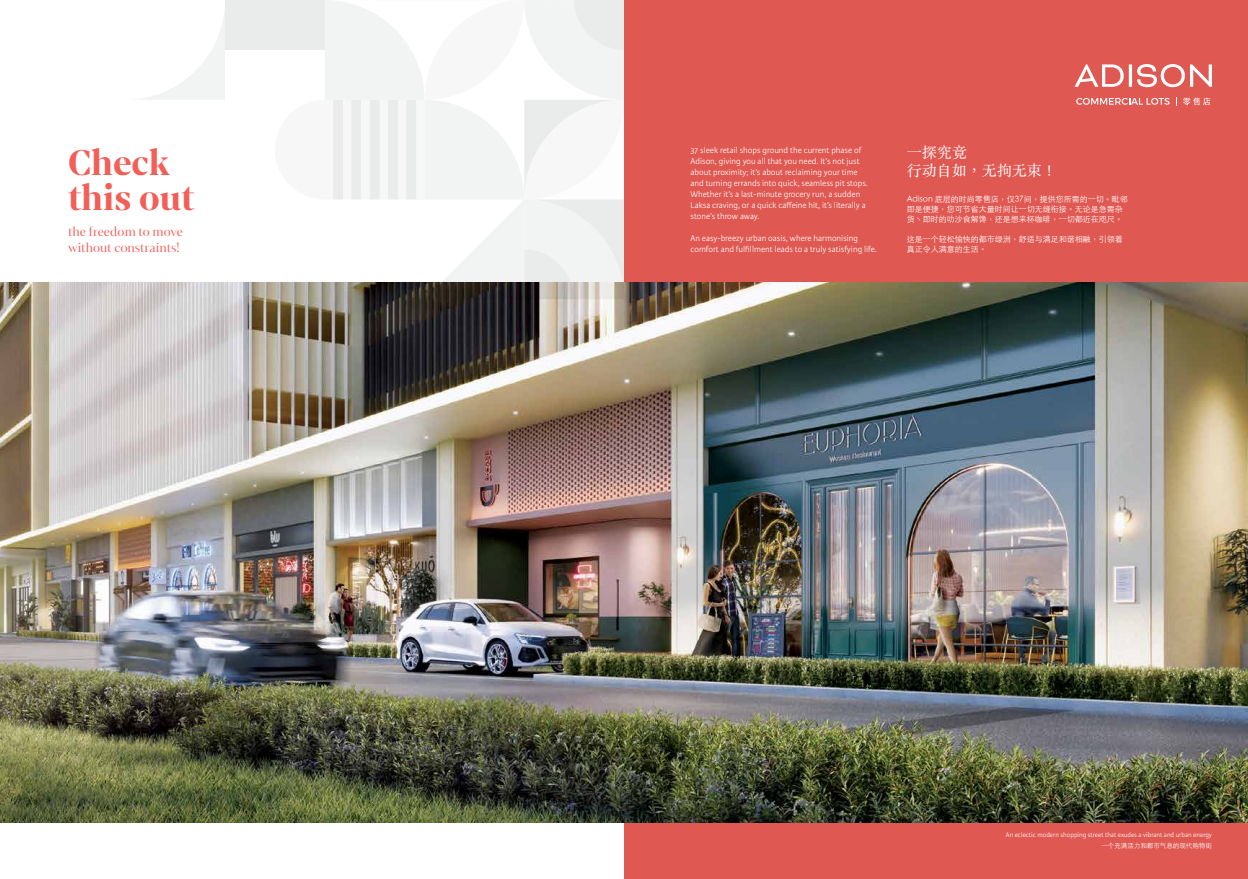
<style>
.page{position:relative;width:1248px;height:879px;background:#fff}
.page>*{position:absolute;margin:0;border:0;box-sizing:border-box;transform-origin:0 0}
.t1{font:700 38.4px/34.4px "Mixta Sharp";color:#f15f58}
.t2{font:15px/18px "ST Songti TC Regular";color:#fff}
.t3{font:13.6px/16.3px "Mixta Didone";color:#f15f58}
.t4{font:300 9px/11px "Karmina Sans";color:#fff}
.t5{font:300 8px/10px "ST Heiti TC";color:#fff}
.t6{font:300 7px "Karmina Sans";color:#fff}
.t7{font:300 6.5px "ST Heiti TC";color:#fff}
</style>
<div class="page">
<div style="left:624px;top:0;width:623px;height:879px;background:#df5852"></div>
<img style="left:0;top:282px;width:1247px;height:540px">
<svg style="left:125px;top:0;width:499px;height:299px"></svg>
<svg style="left:1074px;top:64px;width:49px;height:23px"></svg>
<hr style="left:1128px;top:64px;width:3px;height:23px;background:#fff">
<svg style="left:1137px;top:64px;width:74px;height:23px"></svg>
<svg style="left:1076px;top:98px;width:93px;height:7px"></svg>
<svg style="left:1183px;top:97px;width:27px;height:8px"></svg>
<h1 class="t1" style="left:68px;top:147px;width:128px">Check this out</h1>
<h3 class="t3" style="left:68px;top:224px;width:116px">the freedom to move without constraints!</h3>
<p class="t4" style="left:690px;top:145px;width:179px">37 sleek retail shops ground the current phase of Adison, giving you all that you need. It’s not just about proximity; it’s about reclaiming your time and turning errands into quick, seamless pit stops.<br>Whether it’s a last-minute grocery run, a sudden Laksa craving, or a quick caffeine hit, it’s literally a stone’s throw away.</p>
<p class="t4" style="left:690px;top:233px;width:188px">An easy-breezy urban oasis, where harmonising comfort and fulfillment leads to a truly satisfying life.</p>
<h2 class="t2" style="left:906px;top:143px;width:152px">一探究竟<br>行动自如，无拘无束！</h2>
<p class="t5" style="left:906px;top:193px;width:222px">Adison 底层的时尚零售店，仅37间，提供您所需的一切。毗邻即是便捷，您可节省大量时间让一切无缝衔接。无论是急需杂货丶即时的叻沙食解馋，还是想来杯咖啡，一切都近在咫尺。</p>
<p class="t5" style="left:906px;top:233px;width:218px">这是一个轻松愉快的都市绿洲，舒适与满足和谐相融，引领着真正令人满意的生活。</p>
<p class="t6" style="left:1005px;top:831px;width:207px">An eclectic modern shopping street that exudes a vibrant and urban energy</p>
<p class="t7" style="left:1101px;top:840px;width:112px">一个充满活力和都市气息的现代购物街</p>
</div>
